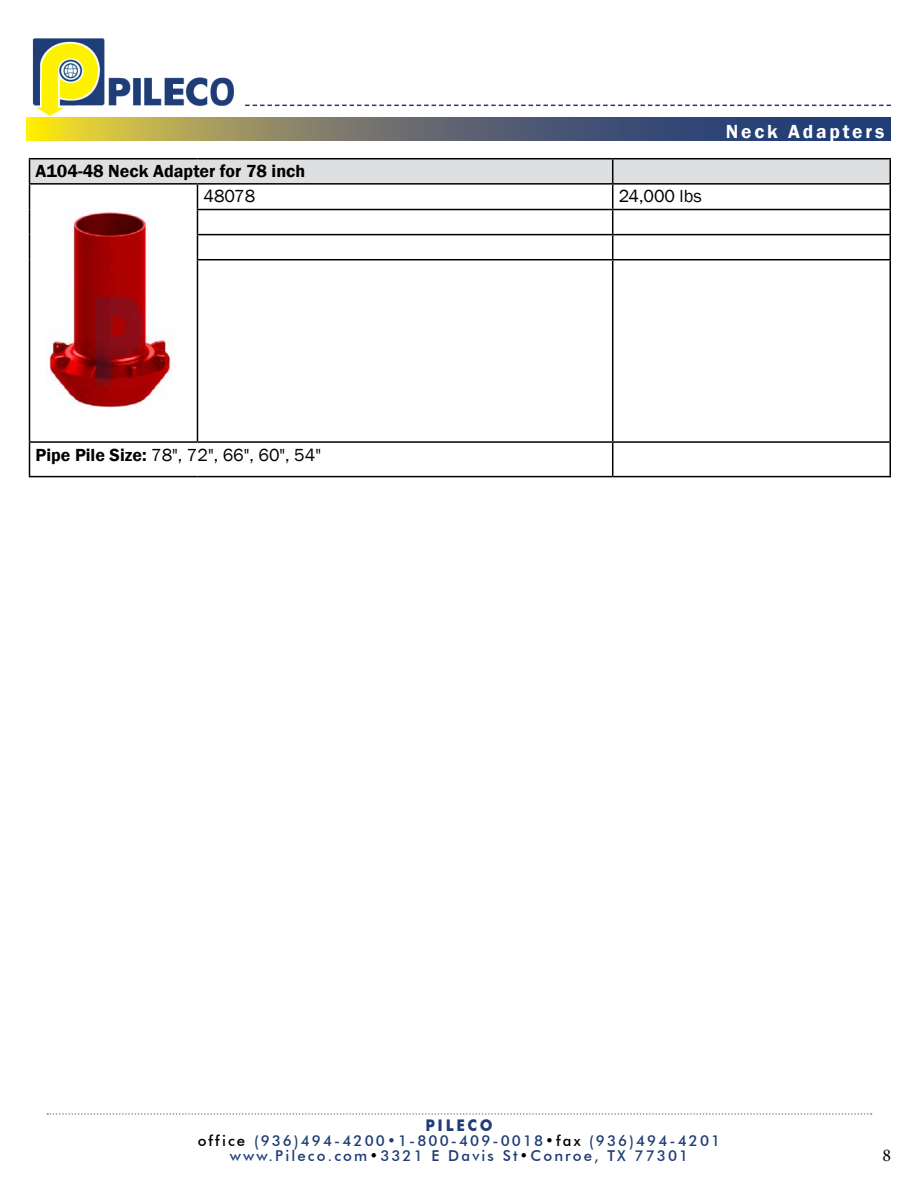
<style>
.page{position:relative;width:918px;height:1188px;background:#fff}
.page>*{position:absolute;margin:0;border:0;box-sizing:border-box;transform-origin:0 0}
.t1{font:600 19.5px "Franklin Gothic";letter-spacing:.14em;color:#fff}
.t2{font:18px "Franklin Gothic";color:#000}
.t3{font:600 18px "Franklin Gothic";color:#000}
.t4{font:18px "Minion Pro";color:#000}
.t5{font:700 16.05px "Futura BT";letter-spacing:.18em;color:#203d76;scale:.93 1}
.t6{font:500 15px/15px "Futura BT";letter-spacing:.14em;color:#203d76;text-align:center}
.s1{font-weight:600}
.s2{color:#000}
</style>
<div class="page">
<img style="left:32px;top:38px;width:216px;height:77px">
<svg style="left:245px;top:105px;width:646px;height:1px"></svg>
<svg style="left:47px;top:1113px;width:825px;height:2px"></svg>
<svg style="left:26px;top:117px;width:865px;height:23px;background:#6e7265"></svg>
<svg style="left:30px;top:260px;width:860px;height:216px"></svg>
<hr style="left:29px;top:158px;width:168px;height:1px;background:#000">
<hr style="left:197px;top:158px;width:416px;height:1px;background:#000">
<hr style="left:613px;top:158px;width:278px;height:1px;background:#000">
<hr style="left:29px;top:441px;width:168px;height:2px;background:#000">
<hr style="left:197px;top:441px;width:416px;height:2px;background:#000">
<hr style="left:613px;top:441px;width:278px;height:2px;background:#000">
<hr style="left:29px;top:476px;width:168px;height:1px;background:#000">
<hr style="left:197px;top:476px;width:416px;height:1px;background:#000">
<hr style="left:613px;top:476px;width:278px;height:1px;background:#000">
<hr style="left:29px;top:260px;width:1px;height:181px;background:#000">
<hr style="left:29px;top:443px;width:1px;height:33px;background:#000">
<svg style="left:29px;top:159px;width:862px;height:101px"></svg>
<hr style="left:197px;top:260px;width:1px;height:181px;background:#000">
<hr style="left:612px;top:260px;width:1px;height:181px;background:#000">
<hr style="left:890px;top:260px;width:1px;height:181px;background:#000">
<hr style="left:612px;top:443px;width:1px;height:33px;background:#000">
<hr style="left:890px;top:443px;width:1px;height:33px;background:#000">
<img style="left:46px;top:209px;width:132px;height:198px">
<p class="t3" style="left:36px;top:160px;width:271px">A104-48 Neck Adapter for 78 inch</p>
<p class="t2" style="left:203px;top:185px;width:53px">48078</p>
<p class="t2" style="left:619px;top:185px;width:85px">24,000 lbs</p>
<h1 class="t1" style="left:726px;top:119px;width:160px">Neck Adapters</h1>
<p class="t2" style="left:36px;top:443px;width:287px"><span class="s1">Pipe Pile Size:</span> 78", 72", 66", 60", 54"</p>
<p class="t5" style="left:425px;top:1116px;width:74px">PILECO</p>
<p class="t6" style="left:198px;top:1133px;width:524px"><span class="s2">office</span> (936)494-4200•1-800-409-0018<span class="s2">•fax</span> (936)494-4201 www.Pileco.com<span class="s2">•</span>3321 E Davis St<span class="s2">•</span>Conroe, TX 77301</p>
<p class="t4" style="left:882px;top:1143px;width:10px">8</p>
</div>
